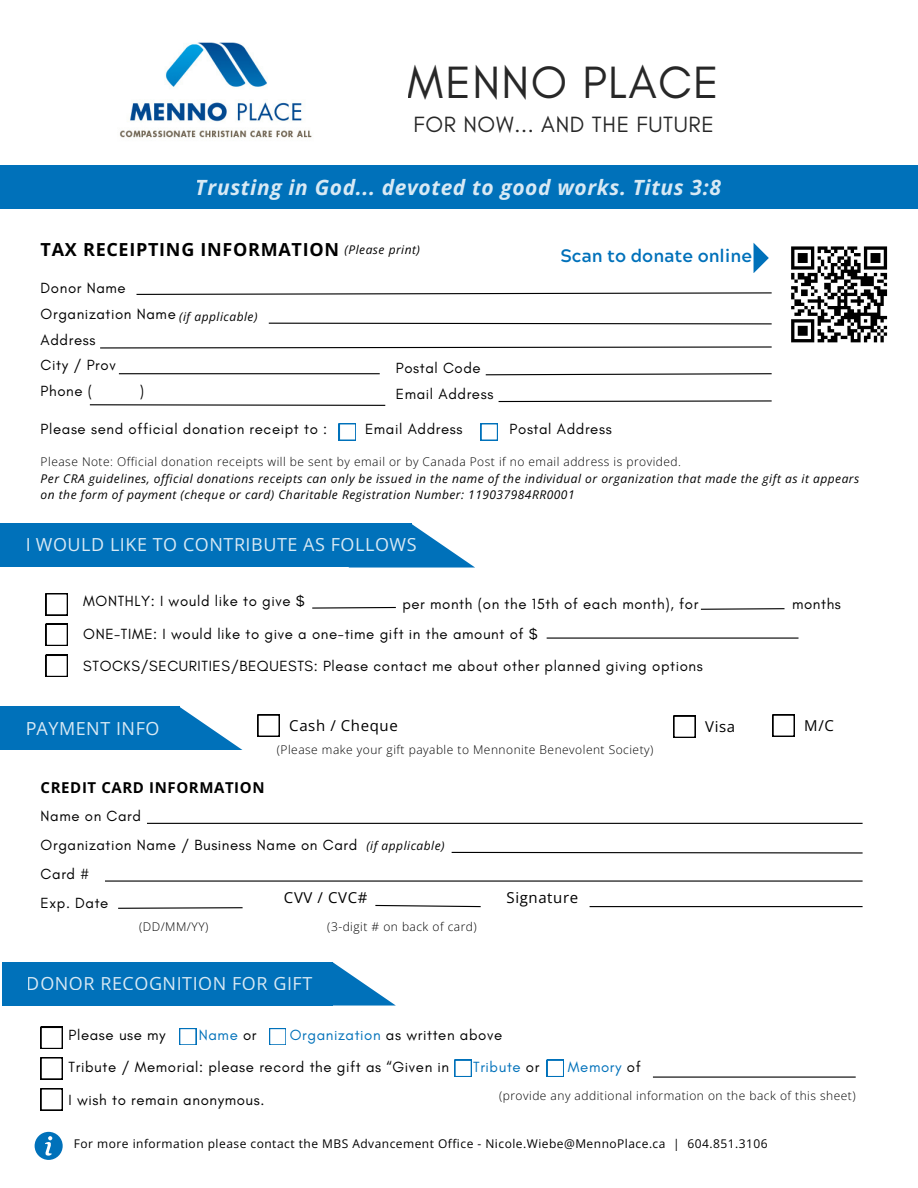
<style>
.page{position:relative;width:918px;height:1188px;background:#fff}
.page>*{position:absolute;margin:0;border:0;box-sizing:border-box;transform-origin:0 0}
.t1{font:46.2px "Glacial Indifference";letter-spacing:.03em;color:#000}
.t2{font:22.5px "Glacial Indifference";letter-spacing:.03em;color:#000}
.t3{font:italic 700 21px "Open Sans";letter-spacing:.03em;color:#fff}
.t4{font:18px "Open Sans";letter-spacing:.03em;color:#fff}
.t5{font:700 18px "Open Sans";letter-spacing:.04em;color:#000}
.t6{font:700 18px "Acherus Grotesque";color:#0071ba}
.t7{font:15px "Glacial Indifference";letter-spacing:.04em;color:#000}
.t8{font:15px "Open Sans";letter-spacing:.04em;color:#000}
.t9{font:15px "Glacial Indifference";letter-spacing:.04em;color:#0071ba}
.t10{font:700 15px "Open Sans";letter-spacing:.04em;color:#000}
.t11{font:italic 12px/16px "Open Sans";letter-spacing:.04em;color:#000}
.t12{font:300 12px "Open Sans";letter-spacing:.04em;color:#000}
.t13{font:12px "Open Sans";letter-spacing:.04em;color:#000}
.s1{color:#000}
.s2{color:#0071ba}
</style>
<div class="page">
<div style="left:0;top:165px;width:918px;height:44px;background:#0071ba"></div>
<svg style="left:136px;top:292px;width:636px;height:3px"></svg>
<svg style="left:268px;top:322px;width:504px;height:3px"></svg>
<svg style="left:100px;top:346px;width:672px;height:3px"></svg>
<hr style="left:119px;top:373px;width:261px;height:1px;background:#000">
<svg style="left:89px;top:404px;width:297px;height:2px"></svg>
<svg style="left:485px;top:373px;width:287px;height:3px"></svg>
<svg style="left:498px;top:400px;width:274px;height:3px"></svg>
<svg style="left:754px;top:243px;width:15px;height:30px"></svg>
<div style="left:0;top:524px;width:412px;height:43px;background:#0071ba"></div>
<svg style="left:348px;top:524px;width:127px;height:44px"></svg>
<svg style="left:46px;top:593px;width:22px;height:22px"></svg>
<svg style="left:46px;top:624px;width:22px;height:22px"></svg>
<svg style="left:46px;top:655px;width:22px;height:22px"></svg>
<svg style="left:258px;top:715px;width:22px;height:22px"></svg>
<svg style="left:674px;top:716px;width:22px;height:22px"></svg>
<svg style="left:773px;top:715px;width:22px;height:22px"></svg>
<hr style="left:147px;top:823px;width:716px;height:1px;background:#000">
<svg style="left:451px;top:851px;width:412px;height:3px"></svg>
<hr style="left:105px;top:880px;width:758px;height:2px;background:#000">
<hr style="left:590px;top:906px;width:273px;height:1px;background:#000">
<svg style="left:375px;top:904px;width:106px;height:4px"></svg>
<svg style="left:118px;top:907px;width:125px;height:2px"></svg>
<div style="left:2px;top:962px;width:330px;height:44px;background:#0071ba"></div>
<svg style="left:332px;top:962px;width:64px;height:44px"></svg>
<svg style="left:41px;top:1027px;width:22px;height:22px"></svg>
<svg style="left:41px;top:1057px;width:22px;height:22px"></svg>
<svg style="left:41px;top:1088px;width:22px;height:22px"></svg>
<svg style="left:179px;top:1028px;width:17px;height:17px"></svg>
<svg style="left:269px;top:1028px;width:17px;height:17px"></svg>
<svg style="left:455px;top:1060px;width:16px;height:17px"></svg>
<svg style="left:547px;top:1060px;width:17px;height:17px"></svg>
<hr style="left:653px;top:1077px;width:203px;height:1px;background:#000">
<svg style="left:35px;top:1132px;width:28px;height:28px"></svg>
<hr style="left:547px;top:638px;width:252px;height:1px;background:#000">
<svg style="left:312px;top:606px;width:84px;height:3px"></svg>
<img style="left:120px;top:42px;width:192px;height:96px">
<div style="left:0;top:707px;width:179px;height:43px;background:#0071ba"></div>
<svg style="left:179px;top:707px;width:64px;height:43px"></svg>
<svg style="left:339px;top:423px;width:17px;height:17px"></svg>
<svg style="left:481px;top:423px;width:17px;height:17px"></svg>
<svg style="left:791px;top:246px;width:97px;height:97px"></svg>
<svg style="left:700px;top:608px;width:85px;height:2px"></svg>
<h1 class="t1" style="left:408px;top:54px;width:312px">MENNO PLACE</h1>
<h2 class="t2" style="left:413px;top:111px;width:302px">FOR NOW... AND THE FUTURE</h2>
<h3 class="t3" style="left:196px;top:172px;width:527px">Trusting in God... devoted to good works. Titus 3:8</h3>
<p class="t5" style="left:41px;top:237px;width:300px">TAX RECEIPTING INFORMATION</p>
<h1 class="t7" style="left:41px;top:279px;width:87px">Donor Name</h1>
<h2 class="t7" style="left:41px;top:304px;width:137px">Organization Name</h2>
<h3 class="t7" style="left:41px;top:330px;width:56px">Address</h3>
<p class="t7" style="left:41px;top:356px;width:77px">City / Prov</p>
<p class="t7" style="left:41px;top:382px;width:53px">Phone (</p>
<p class="t7" style="left:140px;top:382px;width:6px">)</p>
<h4 class="t11" style="left:345px;top:241px;width:77px">(Please print)</h4>
<p class="t11" style="left:179px;top:309px;width:80px">(if applicable)</p>
<p class="t7" style="left:396px;top:359px;width:86px">Postal Code</p>
<p class="t7" style="left:396px;top:385px;width:99px">Email Address</p>
<p class="t6" style="left:560px;top:248px;width:193px">Scan to donate online</p>
<p class="t7" style="left:41px;top:420px;width:288px">Please send official donation receipt to :</p>
<p class="t7" style="left:365px;top:420px;width:99px">Email Address</p>
<p class="t7" style="left:510px;top:420px;width:104px">Postal Address</p>
<p class="t12" style="left:41px;top:454px;width:642px">Please Note: Official donation receipts will be sent by email or by Canada Post if no email address is provided.</p>
<p class="t11" style="left:41px;top:471px;width:820px">Per CRA guidelines, official donations receipts can only be issued in the name of the individual or organization that made the gift as it appears on the form of payment (cheque or card) Charitable Registration Number: 119037984RR0001</p>
<p class="t4" style="left:25px;top:532px;width:393px">I WOULD LIKE TO CONTRIBUTE AS FOLLOWS</p>
<p class="t7" style="left:83px;top:592px;width:223px">MONTHLY: I would like to give $</p>
<p class="t7" style="left:402px;top:594px;width:298px">per month (on the 15th of each month), for</p>
<p class="t7" style="left:792px;top:594px;width:50px">months</p>
<p class="t7" style="left:83px;top:625px;width:456px">ONE-TIME: I would like to give a one-time gift in the amount of $</p>
<h5 class="t7" style="left:83px;top:657px;width:621px">STOCKS/SECURITIES/BEQUESTS: Please contact me about other planned giving options</h5>
<p class="t4" style="left:25px;top:716px;width:136px">PAYMENT INFO</p>
<p class="t8" style="left:289px;top:715px;width:110px">Cash / Cheque</p>
<p class="t8" style="left:705px;top:716px;width:31px">Visa</p>
<p class="t8" style="left:804px;top:715px;width:31px">M/C</p>
<p class="t12" style="left:277px;top:741px;width:378px">(Please make your gift payable to Mennonite Benevolent Society)</p>
<p class="t10" style="left:41px;top:777px;width:225px">CREDIT CARD INFORMATION</p>
<p class="t7" style="left:41px;top:806px;width:102px">Name on Card</p>
<p class="t7" style="left:41px;top:836px;width:318px">Organization Name / Business Name on Card</p>
<p class="t7" style="left:41px;top:865px;width:50px">Card #</p>
<p class="t7" style="left:41px;top:894px;width:69px">Exp. Date</p>
<p class="t11" style="left:366px;top:837px;width:80px">(if applicable)</p>
<h4 class="t8" style="left:284px;top:887px;width:85px">CVV / CVC#</h4>
<p class="t8" style="left:507px;top:887px;width:73px">Signature</p>
<h6 class="t12" style="left:139px;top:918px;width:71px">(DD/MM/YY)</h6>
<p class="t12" style="left:327px;top:918px;width:151px">(3-digit # on back of card)</p>
<p class="t4" style="left:27px;top:971px;width:287px">DONOR RECOGNITION FOR GIFT</p>
<p class="t7" style="left:69px;top:1025px;width:99px">Please use my</p>
<p class="t9" style="left:199px;top:1025px;width:59px">Name <span class="s1">or</span></p>
<p class="t7" style="left:290px;top:1025px;width:214px"><span class="s2">Organization</span> as written above</p>
<p class="t7" style="left:69px;top:1058px;width:382px">Tribute / Memorial: please record the gift as “Given in</p>
<p class="t9" style="left:473px;top:1058px;width:68px">Tribute <span class="s1">or</span></p>
<p class="t9" style="left:568px;top:1058px;width:74px">Memory <span class="s1">of</span></p>
<p class="t7" style="left:69px;top:1091px;width:197px">I wish to remain anonymous.</p>
<p class="t12" style="left:499px;top:1087px;width:358px">(provide any additional information on the back of this sheet)</p>
<p class="t13" style="left:74px;top:1135px;width:695px">For more information please contact the MBS Advancement Office - Nicole.Wiebe@MennoPlace.ca | 604.851.3106</p>
</div>
